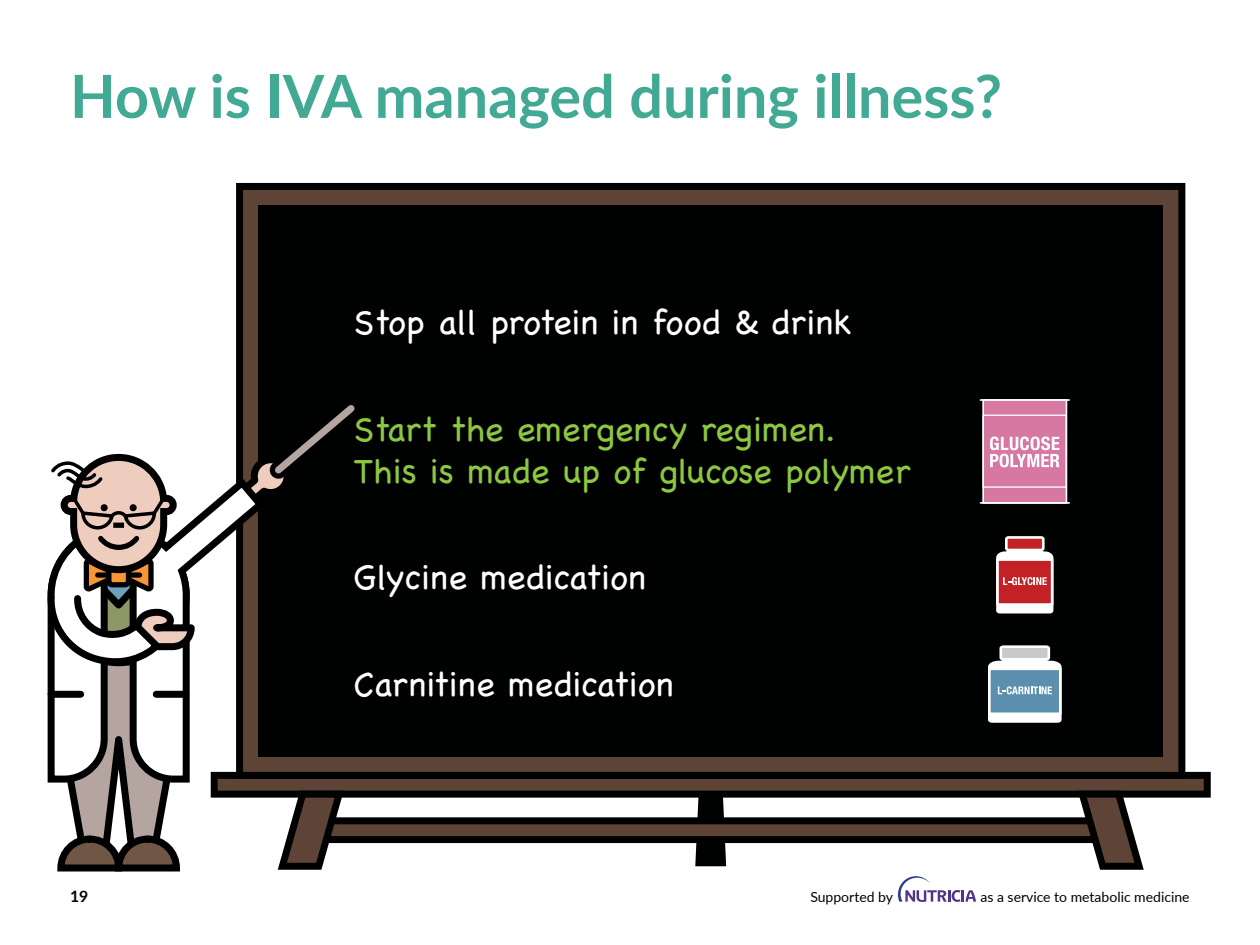
<style>
.page{position:relative;width:1260px;height:945px;background:#fff}
.page>*{position:absolute;margin:0;border:0;box-sizing:border-box;transform-origin:0 0}
.t1{font:700 59.5px "Lato";color:#42a995}
.t2{font:300 35px "Chalkboard SE";color:#fff}
.t3{font:300 35px/42px "Chalkboard SE";color:#8cc740}
.t4{font:700 15.75px "Lato";color:#000}
.t5{font:14px "Lato";color:#000}
</style>
<div class="page">
<svg style="left:898px;top:876px;width:78px;height:26px"></svg>
<svg style="left:695px;top:798px;width:31px;height:68px"></svg>
<div style="left:214px;top:775px;width:993px;height:19px;background:#5d4436"></div>
<div style="left:211px;top:772px;width:1000px;height:26px;border:7px solid #000101"></div>
<div style="left:240px;top:186px;width:942px;height:589px;background:#5d4436"></div>
<div style="left:236px;top:183px;width:949px;height:596px;border:7px solid #000101"></div>
<div style="left:258px;top:205px;width:905px;height:552px;background:#000101"></div>
<div style="left:311px;top:821px;width:800px;height:19px;background:#5d4436"></div>
<div style="left:307px;top:817px;width:807px;height:26px;border:7px solid #000101"></div>
<svg style="left:1074px;top:790px;width:74px;height:80px"></svg>
<div style="left:983px;top:400px;width:83px;height:103px;background:#d678a2"></div>
<div style="left:982px;top:399px;width:85px;height:105px;border:2px solid #fff"></div>
<hr style="left:980px;top:399px;width:89px;height:2px;background:#fff">
<div style="left:983px;top:415px;width:84px;height:73px;border:1px solid #fff"></div>
<svg style="left:990px;top:437px;width:70px;height:30px"></svg>
<hr style="left:980px;top:502px;width:89px;height:2px;background:#fff">
<svg style="left:996px;top:536px;width:58px;height:78px;background:#ca7478"></svg>
<svg style="left:988px;top:645px;width:74px;height:78px;background:#9ab2c0"></svg>
<svg style="left:47px;top:398px;width:315px;height:474px"></svg>
<h1 class="t1" style="left:70px;top:52px;width:934px">How is IVA managed during illness?</h1>
<p class="t2" style="left:353px;top:292px;width:500px">Stop all protein in food &amp; drink</p>
<p class="t3" style="left:353px;top:406px;width:558px">Start the emergency regimen.<br>This is made up of glucose polymer</p>
<p class="t2" style="left:353px;top:547px;width:294px">Glycine medication</p>
<p class="t2" style="left:353px;top:653px;width:322px">Carnitine medication</p>
<p class="t4" style="left:70px;top:884px;width:20px">19</p>
<p class="t5" style="left:810px;top:887px;width:84px">Supported by</p>
<p class="t5" style="left:980px;top:887px;width:211px">as a service to metabolic medicine</p>
</div>
